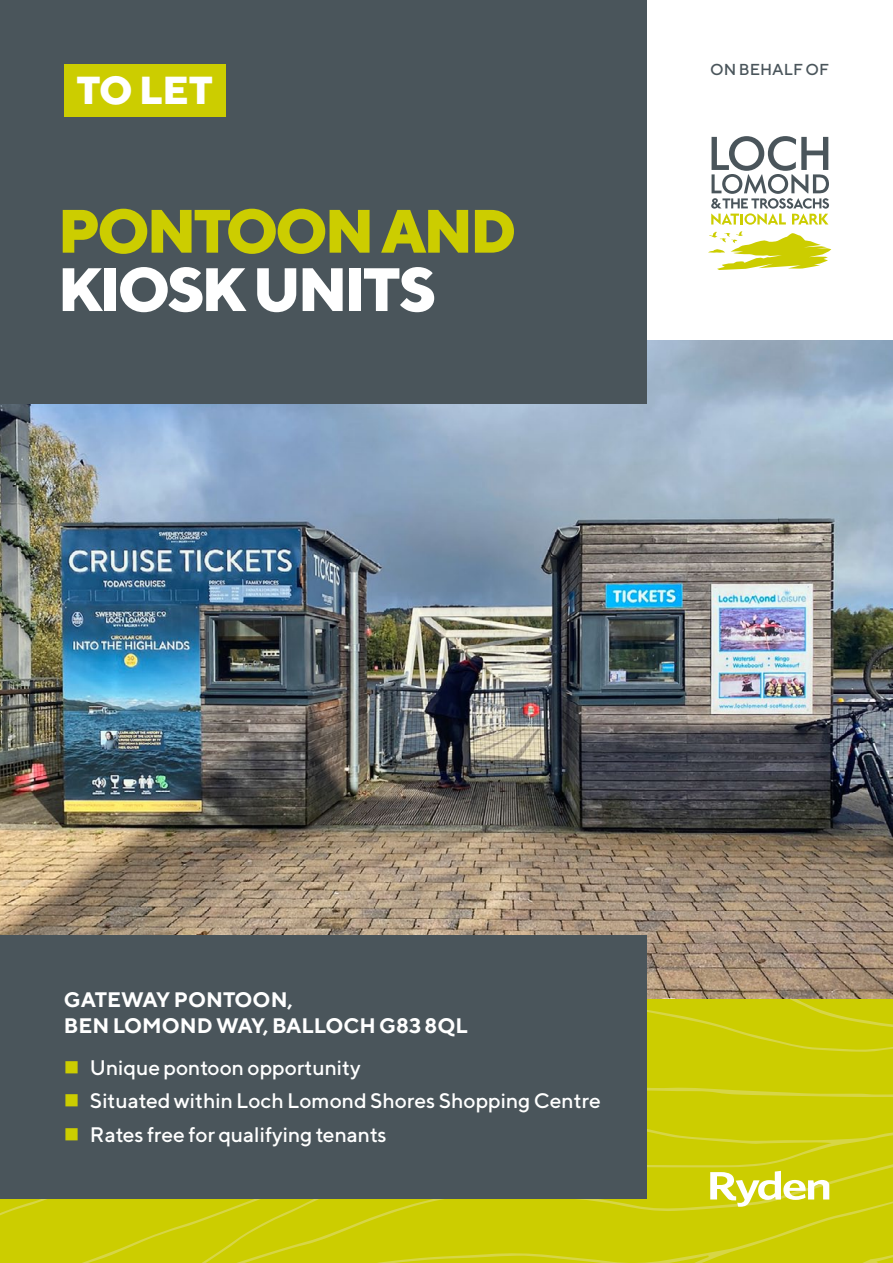
<style>
.page{position:relative;width:893px;height:1263px;background:#fff}
.page>*{position:absolute;margin:0;border:0;box-sizing:border-box;transform-origin:0 0}
.t1{font:800 61.05px/58.3px "TT Norms";letter-spacing:-.05em;color:#cccd00}
.t2{font:800 39px "TT Norms";color:#fff}
.t3{font:500 21px "TT Norms";color:#fff}
.t4{font:700 21px/25.2px "TT Norms";color:#fff}
.t5{font:500 15.9px "TT Norms";color:#4a555b}
.s1{color:#fff}
.s2{color:#cccd00}
</style>
<div class="page">
<img style="left:0;top:340px;width:893px;height:659px">
<svg style="left:0;top:1114px;width:893px;height:149px;background:#cccd03"></svg>
<svg style="left:646px;top:999px;width:247px;height:115px;background:#cccc04"></svg>
<div style="left:0;top:0;width:646px;height:404px;background:#4a555b"></div>
<div style="left:64px;top:64px;width:162px;height:53px;background:#cccd00"></div>
<svg style="left:708px;top:231px;width:123px;height:39px"></svg>
<svg style="left:711px;top:136px;width:118px;height:89px"></svg>
<svg style="left:710px;top:1171px;width:119px;height:36px"></svg>
<div style="left:0;top:935px;width:646px;height:264px;background:#4a555b"></div>
<p class="t2" style="left:77px;top:65px;width:138px">TO LET</p>
<p class="t1" style="left:58px;top:201px;width:460px">PONTOON AND<br><span class="s1">KIOSK UNITS</span></p>
<p class="t5" style="left:710px;top:59px;width:121px">ON BEHALF OF</p>
<p class="t4" style="left:64px;top:987px;width:406px">GATEWAY PONTOON,<br>BEN LOMOND WAY, BALLOCH G83 8QL</p>
<p class="t3" style="left:64px;top:1054px;width:298px"><span class="s2">■</span> Unique pontoon opportunity</p>
<p class="t3" style="left:64px;top:1088px;width:538px"><span class="s2">■</span> Situated within Loch Lomond Shores Shopping Centre</p>
<p class="t3" style="left:64px;top:1122px;width:324px"><span class="s2">■</span> Rates free for qualifying tenants</p>
</div>
